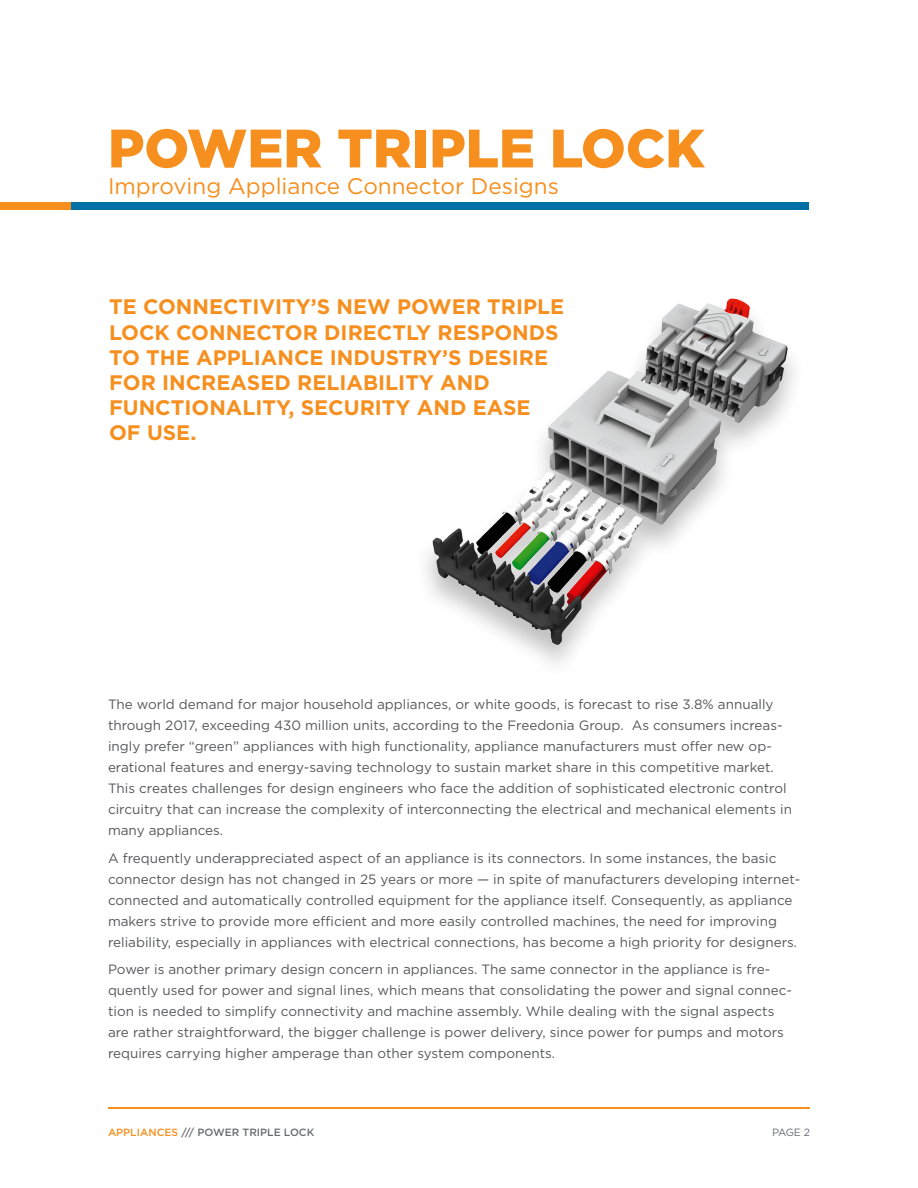
<style>
.page{position:relative;width:918px;height:1188px;background:#fff}
.page>*{position:absolute;margin:0;border:0;box-sizing:border-box;transform-origin:0 0}
.WP_Headline{font:900 54px "Gotham";color:#f68f1e}
.WP_Subhead{font:22.5px "Gotham";color:#f68f1e}
.WP_Intro_Headline{font:700 21px/25.2px "Gotham";color:#f68f1e}
.WP_Body_Copy{font:13.5px/21px "Gotham";color:#57585a}
.WP_Footer_Info{font:500 10.5px "Gotham";color:#696b73}
.WP_Page_Number{font:10.5px "Gotham";color:#696b73}
.s1{color:#f68f1e}
</style>
<div class="page">
<img style="left:426px;top:298px;width:368px;height:356px">
<div style="left:71px;top:202px;width:738px;height:7px;background:#0071a7"></div>
<div style="left:0;top:202px;width:71px;height:7px;background:#f68f1e"></div>
<hr style="left:108px;top:1107px;width:702px;height:1px;background:#f68f1e">
<p class="WP_Headline" style="left:108px;top:111px;width:598px">POWER TRIPLE LOCK</p>
<p class="WP_Subhead" style="left:108px;top:172px;width:452px">Improving Appliance Connector Designs</p>
<p class="WP_Intro_Headline" style="left:109px;top:294px;width:457px">TE CONNECTIVITY’S NEW POWER TRIPLE<br>LOCK CONNECTOR DIRECTLY RESPONDS<br>TO THE APPLIANCE INDUSTRY’S DESIRE<br>FOR INCREASED RELIABILITY AND<br>FUNCTIONALITY, SECURITY AND EASE<br>OF USE.</p>
<p class="WP_Body_Copy" style="left:108px;top:693px;width:686px">The world demand for major household appliances, or white goods, is forecast to rise 3.8% annually through 2017, exceeding 430 million units, according to the Freedonia Group. As consumers increas&shy;ingly prefer “green” appliances with high functionality, appliance manufacturers must offer new op&shy;erational features and energy-saving technology to sustain market share in this competitive market.<br>This creates challenges for design engineers who face the addition of sophisticated electronic control circuitry that can increase the complexity of interconnecting the electrical and mechanical elements in many appliances.</p>
<p class="WP_Body_Copy" style="left:108px;top:847px;width:694px">A frequently underappreciated aspect of an appliance is its connectors. In some instances, the basic connector design has not changed in 25 years or more — in spite of manufacturers developing internet&shy;connected and automatically controlled equipment for the appliance itself. Consequently, as appliance makers strive to provide more efficient and more easily controlled machines, the need for improving reliability, especially in appliances with electrical connections, has become a high priority for designers.</p>
<p class="WP_Body_Copy" style="left:108px;top:959px;width:686px">Power is another primary design concern in appliances. The same connector in the appliance is fre&shy;quently used for power and signal lines, which means that consolidating the power and signal connec&shy;tion is needed to simplify connectivity and machine assembly. While dealing with the signal aspects are rather straightforward, the bigger challenge is power delivery, since power for pumps and motors requires carrying higher amperage than other system components.</p>
<p class="WP_Footer_Info" style="left:108px;top:1125px;width:208px"><span class="s1">APPLIANCES</span> /// POWER TRIPLE LOCK</p>
<p class="WP_Page_Number" style="left:772px;top:1126px;width:39px">PAGE 2</p>
</div>
